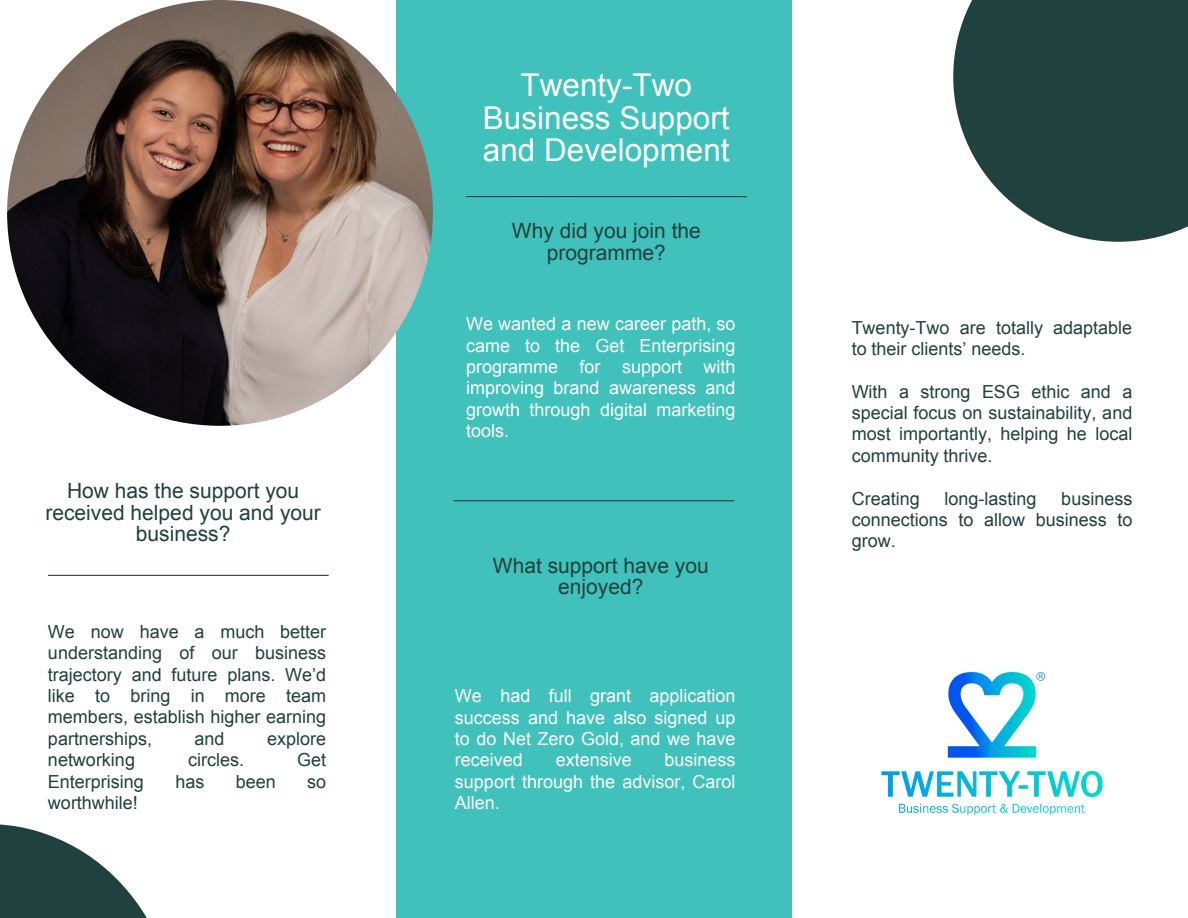
<style>
.page{position:relative;width:1188px;height:918px;background:#fff}
.page>*{position:absolute;margin:0;border:0;box-sizing:border-box;transform-origin:0 0}
.t1{font:31.5px/32.7px "Arial";color:#fff;text-align:center}
.t2{font:21px/21.3px "Arial";color:#21413f;text-align:center}
.t3{font:18px/21.3px "Arial";color:#21413f;text-align:justify}
.t4{font:18px/21.3px "Arial";color:#fff;text-align:justify}
</style>
<div class="page">
<div style="left:396px;top:0;width:396px;height:918px;background:#40c1bb"></div>
<svg style="left:0;top:824px;width:147px;height:94px;fill:#21413f"></svg>
<hr style="left:466px;top:196px;width:281px;height:1px;background:#21413f">
<img style="left:7px;top:0;width:426px;height:426px;border-radius:50%">
<img style="left:881px;top:671px;width:222px;height:145px">
<hr style="left:454px;top:500px;width:280px;height:1px;background:#21413f">
<hr style="left:48px;top:575px;width:281px;height:1px;background:#21413f">
<div style="left:953px;top:0;width:235px;height:242px;background:#21413f"></div>
<p class="t2" style="left:45px;top:480px;width:277px">How has the support you received helped you and your business?</p>
<p class="t3" style="left:48px;top:621px;width:280px">We now have a much better understanding of our business trajectory and future plans. We’d like to bring in more team members, establish higher earning partnerships,</p>
<p class="t3" style="left:195px;top:728px;width:32px">and</p>
<p class="t3" style="left:267px;top:728px;width:61px">explore</p>
<p class="t3" style="left:48px;top:749px;width:89px">networking</p>
<p class="t3" style="left:188px;top:749px;width:57px">circles.</p>
<p class="t3" style="left:297px;top:749px;width:30px">Get</p>
<p class="t3" style="left:48px;top:771px;width:97px">Enterprising</p>
<p class="t3" style="left:175px;top:771px;width:31px">has</p>
<p class="t3" style="left:236px;top:771px;width:42px">been</p>
<p class="t3" style="left:307px;top:771px;width:21px">so</p>
<p class="t3" style="left:48px;top:792px;width:91px">worthwhile!</p>
<p class="t1" style="left:483px;top:69px;width:248px">Twenty-Two<br>Business Support and Development</p>
<h2 class="t2" style="left:512px;top:220px;width:190px">Why did you join the programme?</h2>
<p class="t4" style="left:466px;top:313px;width:271px">We wanted a new career path, so came to the Get Enterprising programme for support with improving brand awareness and growth through digital marketing tools.</p>
<p class="t2" style="left:493px;top:555px;width:217px">What support have you enjoyed?</p>
<p class="t4" style="left:455px;top:685px;width:282px">We had full grant application success and have also signed up to do Net Zero Gold, and we have received</p>
<p class="t4" style="left:455px;top:749px;width:282px;text-indent:210px">business support through the advisor, Carol Allen.</p>
<p class="t4" style="left:556px;top:749px;width:78px">extensive</p>
<h2 class="t3" style="left:852px;top:317px;width:282px">Twenty-Two are totally adaptable to their clients’ needs.</h2>
<p class="t3" style="left:852px;top:381px;width:282px">With a strong ESG ethic and a special focus on sustainability, and most importantly, helping he local community thrive.</p>
<h2 class="t3" style="left:852px;top:488px;width:70px">Creating</h2>
<h2 class="t3" style="left:944px;top:488px;width:94px">long-lasting</h2>
<h2 class="t3" style="left:852px;top:488px;width:282px;text-indent:210px">business connections to allow business to grow.</h2>
</div>
